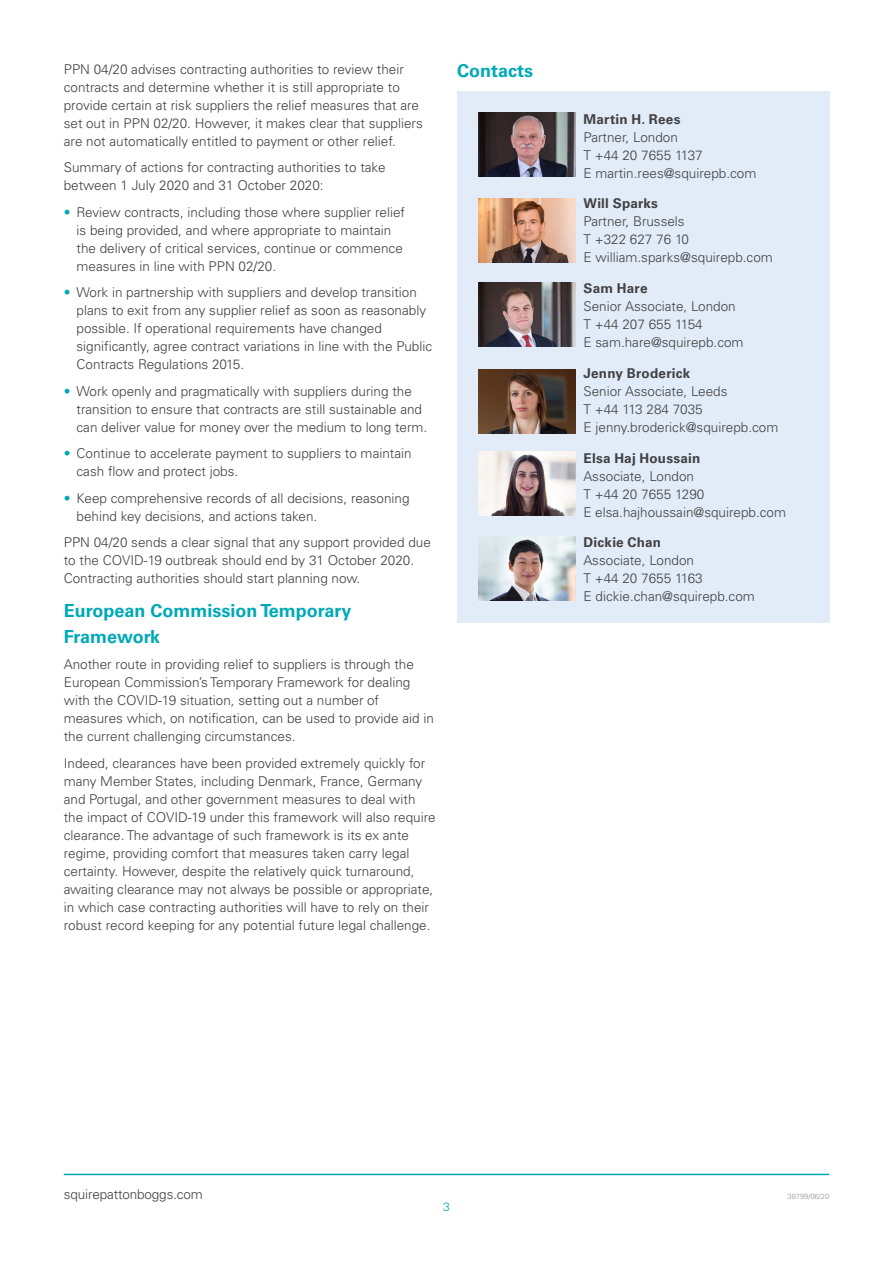
<style>
.page{position:relative;width:893px;height:1263px;background:#fff}
.page>*{position:absolute;margin:0;border:0;box-sizing:border-box;transform-origin:0 0}
.t1{font:700 18px/25.5px "Univers LTCYR 65";color:#00a9b7}
.t2{font:300 13.5px/18px "Univers LTCYR 45";color:#414042}
.t3{font:700 13.5px "Univers LTCYR 65";letter-spacing:.015em;color:#414042}
.t4{font:300 12px "Univers LTCYR 45";color:#00a9b7}
.t5{font:300 7.5px "Univers LTCYR 45";color:#939598}
.s1{color:#00a9b7}
</style>
<div class="page">
<div style="left:457px;top:91px;width:372px;height:532px;background:#e1ecf8"></div>
<img style="left:478px;top:113px;width:97px;height:64px">
<img style="left:478px;top:198px;width:97px;height:65px">
<img style="left:478px;top:282px;width:97px;height:64px">
<img style="left:478px;top:369px;width:97px;height:64px">
<img style="left:478px;top:452px;width:97px;height:64px">
<img style="left:478px;top:536px;width:97px;height:65px">
<hr style="left:64px;top:1174px;width:765px;height:1px;background:#00a9b7">
<p class="t2" style="left:64px;top:59px;width:360px">PPN 04/20 advises contracting authorities to review their contracts and determine whether it is still appropriate to provide certain at risk suppliers the relief measures that are set out in PPN 02/20. However, it makes clear that suppliers are not automatically entitled to payment or other relief.</p>
<p class="t2" style="left:64px;top:158px;width:323px">Summary of actions for contracting authorities to take between 1 July 2020 and 31 October 2020:</p>
<p class="t2" style="left:77px;top:202px;width:330px;text-indent:-13px"><span class="s1">•</span> Review contracts, including those where supplier relief is being provided, and where appropriate to maintain the delivery of critical services, continue or commence measures in line with PPN 02/20.</p>
<p class="t2" style="left:77px;top:283px;width:357px;text-indent:-13px"><span class="s1">•</span> Work in partnership with suppliers and develop transition plans to exit from any supplier relief as soon as reasonably possible. If operational requirements have changed significantly, agree contract variations in line with the Public Contracts Regulations 2015.</p>
<p class="t2" style="left:77px;top:381px;width:352px;text-indent:-13px"><span class="s1">•</span> Work openly and pragmatically with suppliers during the transition to ensure that contracts are still sustainable and can deliver value for money over the medium to long term.</p>
<p class="t2" style="left:77px;top:444px;width:337px;text-indent:-13px"><span class="s1">•</span> Continue to accelerate payment to suppliers to maintain cash flow and protect jobs.</p>
<p class="t2" style="left:77px;top:488px;width:335px;text-indent:-13px"><span class="s1">•</span> Keep comprehensive records of all decisions, reasoning behind key decisions, and actions taken.</p>
<p class="t2" style="left:64px;top:533px;width:369px">PPN 04/20 sends a clear signal that any support provided due to the COVID-19 outbreak should end by 31 October 2020.<br>Contracting authorities should start planning now.</p>
<h1 class="t1" style="left:64px;top:597px;width:289px">European Commission Temporary<br>Framework</h1>
<p class="t2" style="left:64px;top:655px;width:372px">Another route in providing relief to suppliers is through the European Commission’s Temporary Framework for dealing with the COVID-19 situation, setting out a number of measures which, on notification, can be used to provide aid in the current challenging circumstances.</p>
<p class="t2" style="left:64px;top:753px;width:373px">Indeed, clearances have been provided extremely quickly for many Member States, including Denmark, France, Germany and Portugal, and other government measures to deal with the impact of COVID-19 under this framework will also require clearance. The advantage of such framework is its ex ante regime, providing comfort that measures taken carry legal certainty. However, despite the relatively quick turnaround, awaiting clearance may not always be possible or appropriate, in which case contracting authorities will have to rely on their robust record keeping for any potential future legal challenge.</p>
<h1 class="t1" style="left:457px;top:57px;width:78px">Contacts</h1>
<p class="t3" style="left:583px;top:109px;width:99px">Martin H. Rees</p>
<p class="t2" style="left:583px;top:128px;width:174px">Partner, London<br>T +44 20 7655 1137<br>E martin.rees@squirepb.com</p>
<p class="t3" style="left:583px;top:194px;width:76px">Will Sparks</p>
<p class="t2" style="left:583px;top:212px;width:191px">Partner, Brussels<br>T +322 627 76 10<br>E william.sparks@squirepb.com</p>
<p class="t3" style="left:583px;top:279px;width:66px">Sam Hare</p>
<p class="t2" style="left:583px;top:297px;width:162px">Senior Associate, London<br>T +44 207 655 1154<br>E sam.hare@squirepb.com</p>
<p class="t3" style="left:583px;top:364px;width:108px">Jenny Broderick</p>
<p class="t2" style="left:583px;top:382px;width:196px">Senior Associate, Leeds<br>T +44 113 284 7035<br>E jenny.broderick@squirepb.com</p>
<p class="t3" style="left:583px;top:448px;width:118px">Elsa Haj Houssain</p>
<p class="t2" style="left:583px;top:467px;width:204px">Associate, London<br>T +44 20 7655 1290<br>E elsa.hajhoussain@squirepb.com</p>
<p class="t3" style="left:583px;top:533px;width:79px">Dickie Chan</p>
<p class="t2" style="left:583px;top:551px;width:173px">Associate, London<br>T +44 20 7655 1163<br>E dickie.chan@squirepb.com</p>
<p class="t2" style="left:64px;top:1185px;width:141px">squirepattonboggs.com</p>
<p class="t5" style="left:787px;top:1191px;width:43px">38799/06/20</p>
<p class="t4" style="left:443px;top:1199px;width:8px">3</p>
</div>
